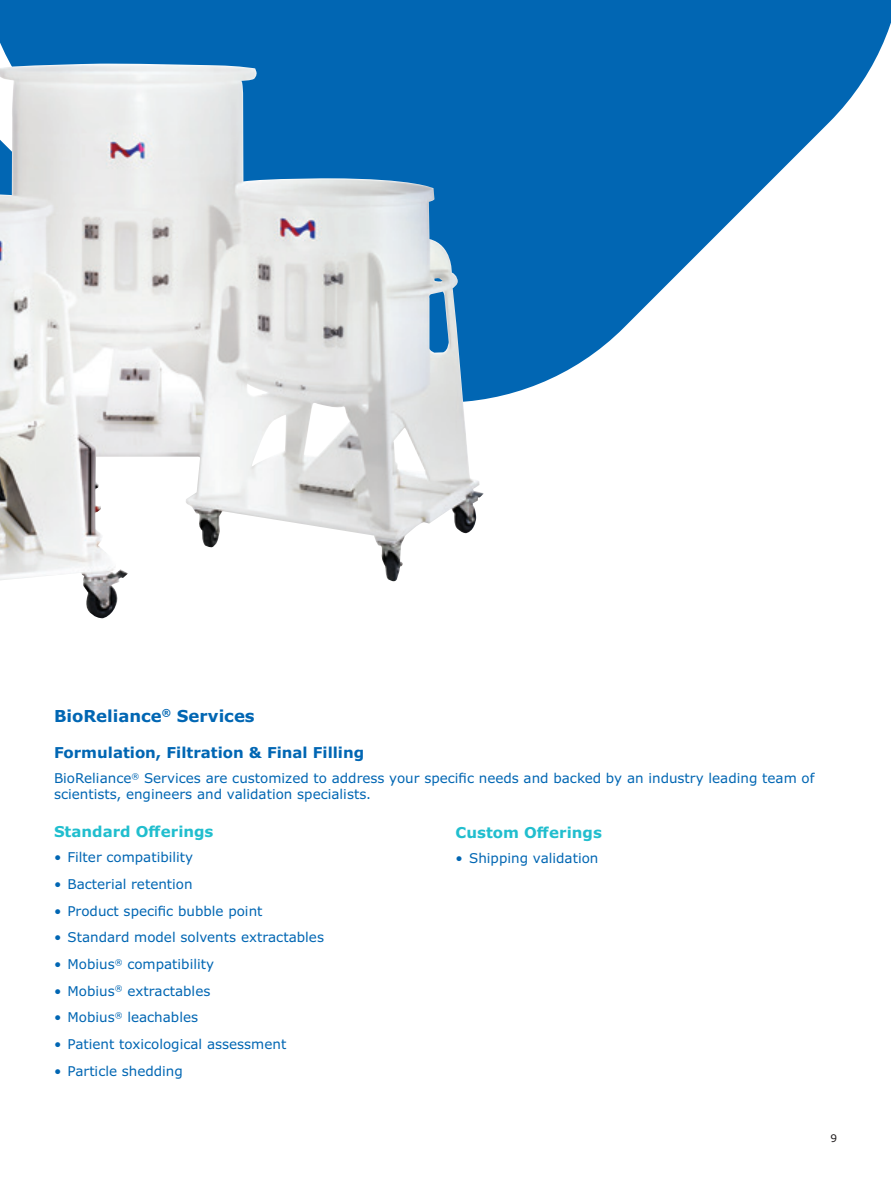
<style>
.page{position:relative;width:891px;height:1188px;background:#fff}
.page>*{position:absolute;margin:0;border:0;box-sizing:border-box;transform-origin:0 0}
.Section_Head_11_13{font:700 16.5px "Verdana Pro";color:#0166b3}
.Body_Head_10_12{font:700 15px "Verdana Pro";color:#0166b3}
.Body_Head_10_12-2{font:700 15px "Verdana Pro";color:#21bece}
.Body_Copy_9_11{font:13.5px/16.2px "Verdana Pro";color:#0166b3}
.t1{font:10.5px "Verdana Pro";color:#231f20}
</style>
<div class="page">
<svg style="left:0;top:0;width:891px;height:400px;fill:#0166b3"></svg>
<img style="left:0;top:64px;width:484px;height:554px">
<p class="Section_Head_11_13" style="left:54px;top:705px;width:202px">BioReliance<sup>®</sup> Services</p>
<p class="Body_Head_10_12" style="left:54px;top:743px;width:312px">Formulation, Filtration &amp; Final Filling</p>
<p class="Body_Copy_9_11" style="left:54px;top:770px;width:762px">BioReliance<sup>®</sup> Services are customized to address your specific needs and backed by an industry leading team of scientists, engineers and validation specialists.</p>
<p class="Body_Head_10_12-2" style="left:456px;top:822px;width:148px">Custom Offerings</p>
<p class="Body_Copy_9_11" style="left:456px;top:850px;width:144px">• Shipping validation</p>
<p class="Body_Head_10_12-2" style="left:54px;top:822px;width:161px">Standard Offerings</p>
<p class="Body_Copy_9_11" style="left:54px;top:849px;width:141px">• Filter compatibility</p>
<p class="Body_Copy_9_11" style="left:54px;top:876px;width:140px">• Bacterial retention</p>
<p class="Body_Copy_9_11" style="left:54px;top:903px;width:210px">• Product specific bubble point</p>
<p class="Body_Copy_9_11" style="left:54px;top:930px;width:272px">• Standard model solvents extractables</p>
<p class="Body_Copy_9_11" style="left:54px;top:956px;width:162px">• Mobius<sup>®</sup> compatibility</p>
<p class="Body_Copy_9_11" style="left:54px;top:983px;width:158px">• Mobius<sup>®</sup> extractables</p>
<p class="Body_Copy_9_11" style="left:54px;top:1010px;width:146px">• Mobius<sup>®</sup> leachables</p>
<p class="Body_Copy_9_11" style="left:54px;top:1036px;width:234px">• Patient toxicological assessment</p>
<p class="Body_Copy_9_11" style="left:54px;top:1063px;width:130px">• Particle shedding</p>
<p class="t1" style="left:830px;top:1131px;width:8px">9</p>
</div>
